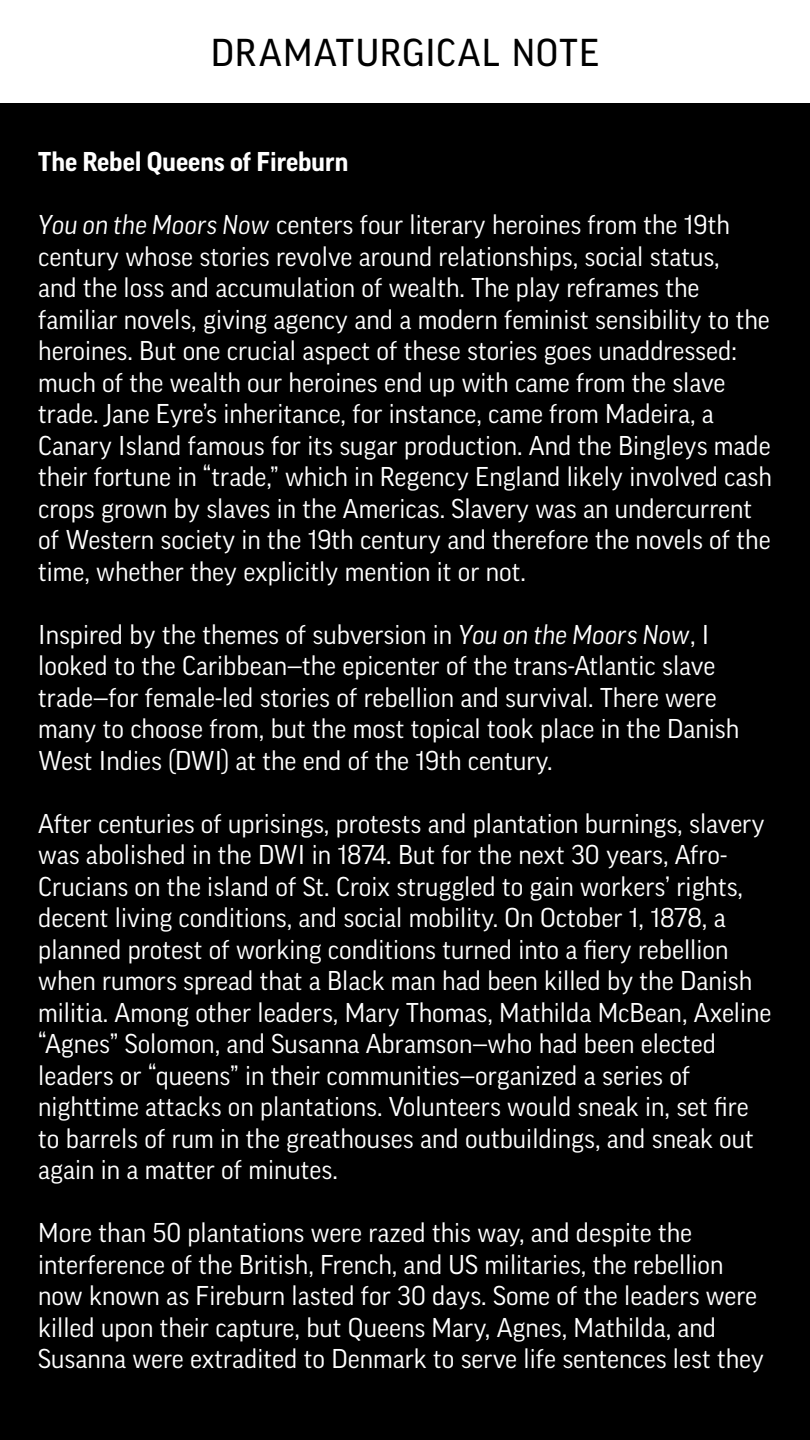
<style>
.page{position:relative;width:810px;height:1440px;background:#fff}
.page>*{position:absolute;margin:0;border:0;box-sizing:border-box;transform-origin:0 0}
.t1{font:37.5px "Good OT News";letter-spacing:.03em;color:#000}
.t2{font:26.25px/31.5px "Good OT";color:#fff}
.t3{font:700 26.25px "Good OT";color:#fff}
.s1{font-style:italic}
</style>
<div class="page">
<div style="left:0;top:104px;width:810px;height:1336px;background:#000"></div>
<h1 class="t1" style="left:211px;top:32px;width:390px">DRAMATURGICAL NOTE</h1>
<p class="t3" style="left:38px;top:148px;width:311px">The Rebel Queens of Fireburn</p>
<p class="t2" style="left:38px;top:210px;width:735px"><span class="s1">You on the Moors Now</span> centers four literary heroines from the 19th century whose stories revolve around relationships, social status,<br>and the loss and accumulation of wealth. The play reframes the familiar novels, giving agency and a modern feminist sensibility to the heroines. But one crucial aspect of these stories goes unaddressed: much of the wealth our heroines end up with came from the slave trade. Jane Eyre’s inheritance, for instance, came from Madeira, a Canary Island famous for its sugar production. And the Bingleys made their fortune in “trade,” which in Regency England likely involved cash crops grown by slaves in the Americas. Slavery was an undercurrent of Western society in the 19th century and therefore the novels of the time, whether they explicitly mention it or not.</p>
<p class="t2" style="left:38px;top:619px;width:703px">Inspired by the themes of subversion in <span class="s1">You on the Moors Now</span>, I looked to the Caribbean—the epicenter of the trans-Atlantic slave trade—for female-led stories of rebellion and survival. There were many to choose from, but the most topical took place in the Danish West Indies (DWI) at the end of the 19th century.</p>
<p class="t2" style="left:38px;top:808px;width:735px">After centuries of uprisings, protests and plantation burnings, slavery was abolished in the DWI in 1874. But for the next 30 years, Afro-Crucians on the island of St. Croix struggled to gain workers’ rights, decent living conditions, and social mobility. On October 1, 1878, a planned protest of working conditions turned into a fiery rebellion when rumors spread that a Black man had been killed by the Danish militia. Among other leaders, Mary Thomas, Mathilda McBean, Axeline “Agnes” Solomon, and Susanna Abramson—who had been elected leaders or “queens” in their communities—organized a series of nighttime attacks on plantations. Volunteers would sneak in, set fire to barrels of rum in the greathouses and outbuildings, and sneak out again in a matter of minutes.</p>
<p class="t2" style="left:38px;top:1218px;width:727px">More than 50 plantations were razed this way, and despite the interference of the British, French, and US militaries, the rebellion now known as Fireburn lasted for 30 days. Some of the leaders were killed upon their capture, but Queens Mary, Agnes, Mathilda, and Susanna were extradited to Denmark to serve life sentences lest they</p>
</div>
